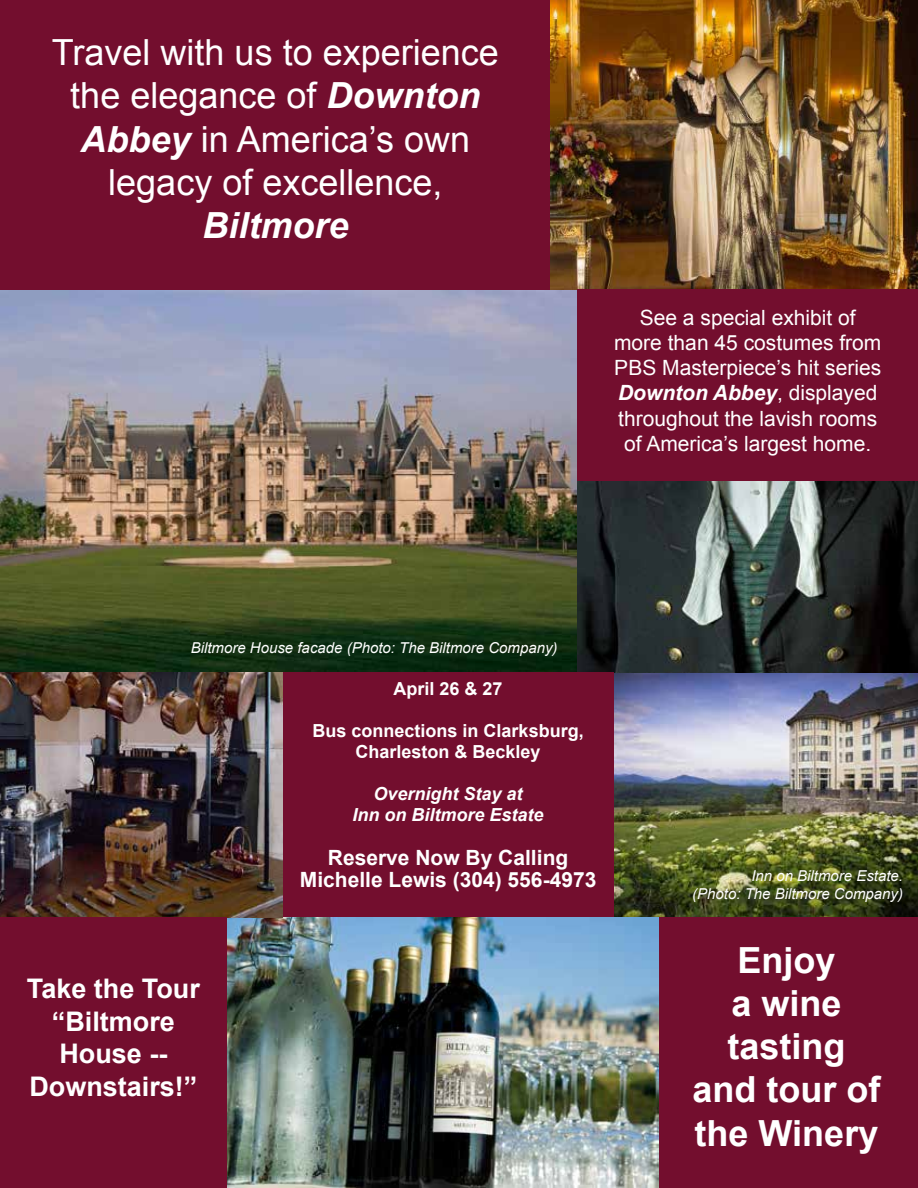
<style>
.page{position:relative;width:918px;height:1188px;background:#fff}
.page>*{position:absolute;margin:0;border:0;box-sizing:border-box;transform-origin:0 0}
.t1{font:36px/43.2px "Arial";color:#fff;text-align:center}
.t2{font:700 36px/43.2px "Arial";color:#fff;text-align:center}
.t3{font:italic 700 36px "Arial";color:#fff}
.t4{font:700 27px/32.4px "Arial";color:#fff;text-align:center}
.t5{font:21px/25.2px "Arial";color:#fff;text-align:center}
.t6{font:700 21px/22.5px "Arial";color:#fff;text-align:center}
.t7{font:700 18px/21px "Arial";color:#fff;text-align:center}
.t8{font:italic 700 18px/21px "Arial";color:#fff;text-align:center}
.t9{font:italic 15px/18px "Arial";color:#fff;text-align:right}
.s1{font-weight:700;font-style:italic}
</style>
<div class="page">
<img style="left:0;top:290px;width:578px;height:382px">
<div style="left:0;top:0;width:551px;height:290px;background:#730e2e"></div>
<img style="left:551px;top:0;width:367px;height:290px">
<img style="left:614px;top:672px;width:304px;height:245px">
<div style="left:578px;top:290px;width:340px;height:191px;background:#730e2e"></div>
<img style="left:578px;top:481px;width:340px;height:191px">
<div style="left:659px;top:917px;width:259px;height:271px;background:#730e2e"></div>
<img style="left:227px;top:917px;width:432px;height:271px">
<div style="left:283px;top:672px;width:331px;height:245px;background:#730e2e"></div>
<img style="left:0;top:672px;width:283px;height:245px">
<div style="left:0;top:917px;width:227px;height:271px;background:#730e2e"></div>
<h1 class="t1" style="left:52px;top:31px;width:448px">Travel with us to experience the elegance of <span class="s1">Downton<br>Abbey</span> in America’s own legacy of excellence,</h1>
<h1 class="t3" style="left:202px;top:201px;width:148px">Biltmore</h1>
<p class="t5" style="left:614px;top:305px;width:269px">See a special exhibit of more than 45 costumes from<br>PBS Masterpiece’s hit series<br><span class="s1">Downton Abbey</span>, displayed throughout the lavish rooms of America’s largest home.</p>
<p class="t9" style="left:191px;top:639px;width:368px">Biltmore House facade (Photo: The Biltmore Company)</p>
<p class="t4" style="left:27px;top:974px;width:175px">Take the Tour “Biltmore<br>House --<br>Downstairs!”</p>
<p class="t7" style="left:394px;top:679px;width:111px">April 26 &amp; 27</p>
<p class="t7" style="left:313px;top:721px;width:273px">Bus connections in Clarksburg,<br>Charleston &amp; Beckley</p>
<p class="t8" style="left:353px;top:784px;width:193px">Overnight Stay at<br>Inn on Biltmore Estate</p>
<p class="t6" style="left:300px;top:847px;width:298px">Reserve Now By Calling<br>Michelle Lewis (304) 556-4973</p>
<p class="t9" style="left:692px;top:866px;width:212px">Inn on Biltmore Estate.<br>(Photo: The Biltmore Company)</p>
<h1 class="t2" style="left:693px;top:940px;width:189px">Enjoy<br>a wine tasting and tour of the Winery</h1>
</div>
